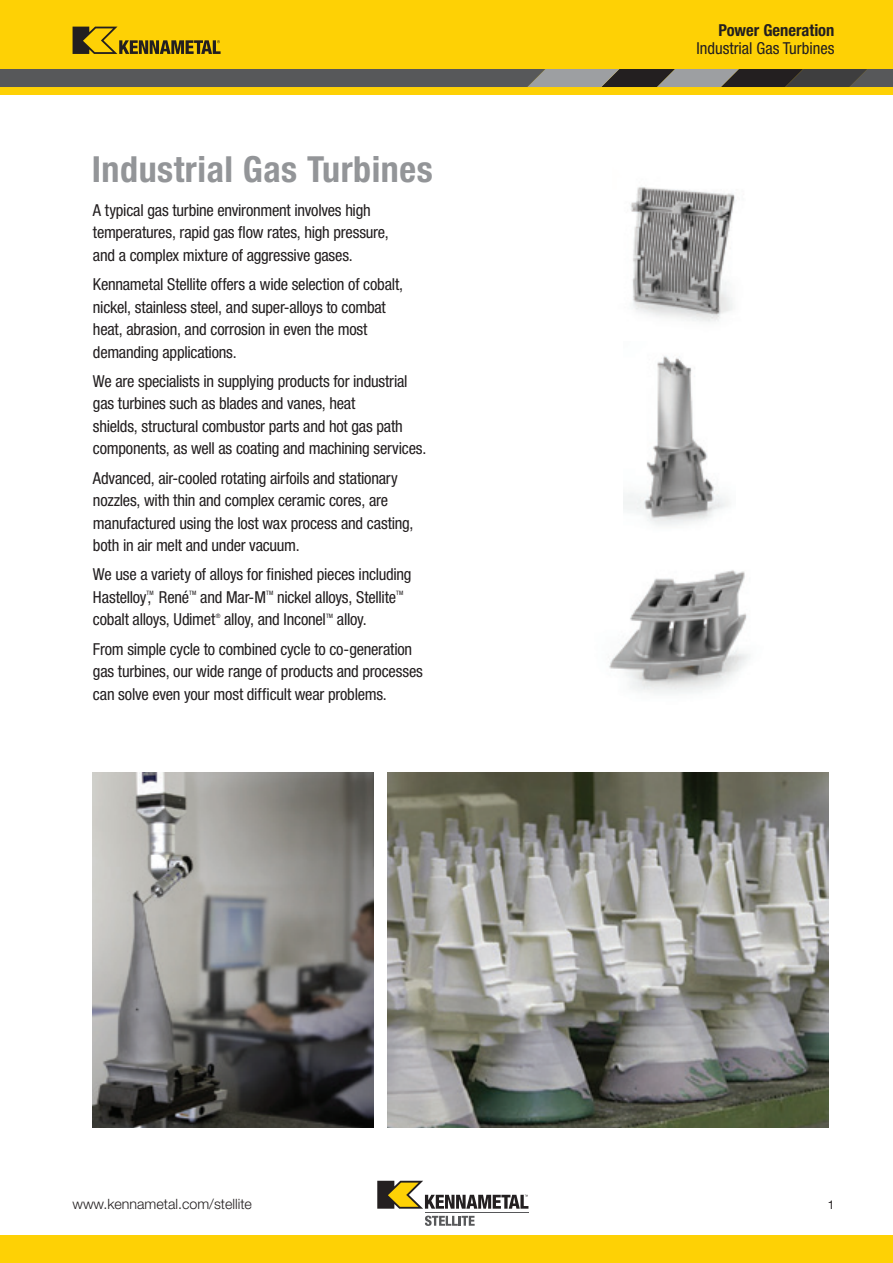
<style>
.page{position:relative;width:893px;height:1263px;background:#fff}
.page>*{position:absolute;margin:0;border:0;box-sizing:border-box;transform-origin:0 0}
.t1{font:700 condensed 36px "Helvetica Neue LT Std";letter-spacing:.015em;color:#939598}
.Subhead{font:condensed 16.5px/22.5px "Helvetica Neue LT Std";letter-spacing:-.015em;color:#231f20}
.Page_Header-Top{font:700 condensed 16.5px "Helvetica Neue LT Std";color:#231f20}
.t2{font:300 14.25px "Helvetica Neue LT Std";color:#231f20}
.t3{font:12px "Helvetica Neue LT Std";color:#231f20}
.t4{font:condensed 6px "Helvetica Neue LT Std";letter-spacing:.03em;color:#231f20}
</style>
<div class="page">
<hr style="left:425px;top:1212px;width:103px;height:1px;background:#57585a">
<svg style="left:425px;top:1215px;width:50px;height:11px"></svg>
<svg style="left:377px;top:1181px;width:151px;height:28px"></svg>
<div style="left:0;top:0;width:893px;height:94px;background:#fed105"></div>
<div style="left:0;top:1236px;width:893px;height:27px;background:#fed105"></div>
<svg style="left:0;top:69px;width:893px;height:18px;background:#58595b"></svg>
<img style="left:93px;top:773px;width:280px;height:355px">
<img style="left:388px;top:773px;width:440px;height:355px">
<img style="left:630px;top:187px;width:105px;height:135px">
<img style="left:623px;top:356px;width:105px;height:170px">
<img style="left:609px;top:570px;width:141px;height:124px">
<svg style="left:73px;top:27px;width:148px;height:27px"></svg>
<p class="Page_Header-Top" style="left:718px;top:20px;width:117px">Power Generation</p>
<p class="t1" style="left:92px;top:147px;width:342px">Industrial Gas Turbines</p>
<p class="Subhead" style="left:93px;top:199px;width:297px">A typical gas turbine environment involves high temperatures, rapid gas flow rates, high pressure, and a complex mixture of aggressive gases.</p>
<p class="Subhead" style="left:93px;top:273px;width:312px">Kennametal Stellite offers a wide selection of cobalt, nickel, stainless steel, and super-alloys to combat heat, abrasion, and corrosion in even the most demanding applications.</p>
<p class="Subhead" style="left:93px;top:370px;width:335px">We are specialists in supplying products for industrial gas turbines such as blades and vanes, heat<br>shields, structural combustor parts and hot gas path components, as well as coating and machining services.</p>
<p class="Subhead" style="left:93px;top:466px;width:322px">Advanced, air-cooled rotating airfoils and stationary nozzles, with thin and complex ceramic cores, are manufactured using the lost wax process and casting, both in air melt and under vacuum.</p>
<p class="Subhead" style="left:93px;top:563px;width:320px">We use a variety of alloys for finished pieces including<br>Hastelloy, René</p>
<p class="t4" style="left:146px;top:590px;width:9px">TM</p>
<p class="t4" style="left:189px;top:590px;width:9px">TM</p>
<p class="Subhead" style="left:200px;top:586px;width:67px">and Mar-M</p>
<p class="t4" style="left:266px;top:590px;width:9px">TM</p>
<p class="Subhead" style="left:277px;top:586px;width:121px">nickel alloys, Stellite</p>
<p class="t4" style="left:396px;top:590px;width:9px">TM</p>
<p class="Subhead" style="left:93px;top:608px;width:124px">cobalt alloys, Udimet</p>
<p class="t4" style="left:216px;top:612px;width:6px">®</p>
<p class="Subhead" style="left:224px;top:608px;width:103px">alloy, and Inconel</p>
<p class="t4" style="left:326px;top:612px;width:9px">TM</p>
<p class="Subhead" style="left:337px;top:608px;width:31px">alloy.</p>
<p class="Subhead" style="left:93px;top:637px;width:331px">From simple cycle to combined cycle to co-generation gas turbines, our wide range of products and processes can solve even your most difficult wear problems.</p>
<p class="Subhead" style="left:696px;top:37px;width:140px">Industrial Gas Turbines</p>
<p class="t2" style="left:73px;top:1195px;width:181px">www.kennametal.com/stellite</p>
<p class="t3" style="left:828px;top:1197px;width:8px">1</p>
</div>
